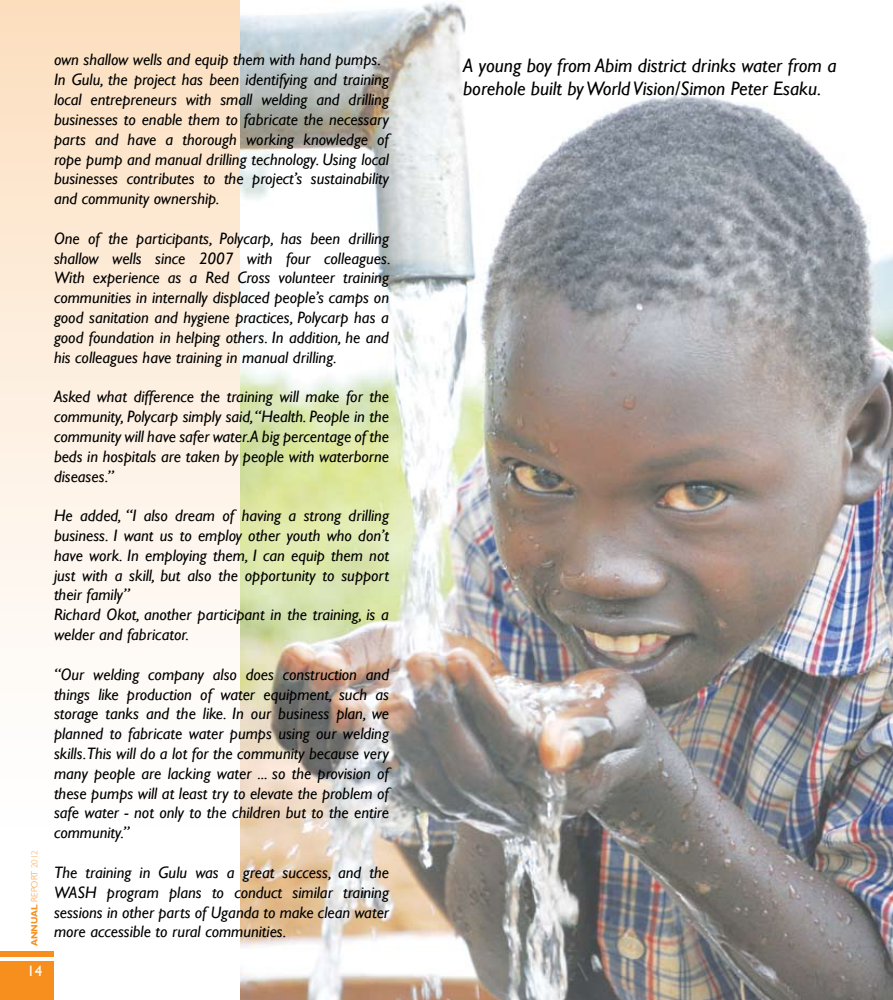
<style>
.page{position:relative;width:893px;height:1000px;background:#fff}
.page>*{position:absolute;margin:0;border:0;box-sizing:border-box;transform-origin:0 0}
.t1{font:italic 19.5px/23.4px "Gill Sans";color:#000}
.t2{font:italic 16.5px/19.8px "Gill Sans";color:#000;text-align:justify}
.t3{font:15px "Gill Sans";color:#fff}
.t4{font:700 9px "Gill Sans";color:#f78f1e}
.s1{font-family:"Gill Sans MT Pro";font-weight:300;color:#f89a34}
.s2{font-family:"Gill Sans MT Pro";font-weight:300;color:#f9ab56}
</style>
<div class="page">
<div style="left:0;top:0;width:893px;height:838px;background:linear-gradient(to bottom,#fcdfc0,#fff)"></div>
<div style="left:0;top:951px;width:54px;height:5px;background:#f78f1e"></div>
<div style="left:0;top:961px;width:54px;height:38px;background:#f78f1e"></div>
<img style="left:241px;top:0;width:652px;height:999px">
<p class="t4" style="left:29px;top:946px;width:98px;rotate:-90deg">ANNUAL <span class="s1">REPORT</span> <span class="s2">2012</span></p>
<p class="t3" style="left:27px;top:962px;width:16px">1 4</p>
<p class="t2" style="left:54px;top:50px;width:337px;text-align:left">own shallow wells and equip them with hand pumps.<br>In Gulu, the project has been identifying and training local entrepreneurs with small welding and drilling businesses to enable them to fabricate the necessary parts and have a thorough working knowledge of rope pump and manual drilling technology. Using local businesses contributes to the project’s sustainability and community ownership.</p>
<p class="t2" style="left:54px;top:228px;width:338px">One of the participants, Polycarp, has been drilling shallow wells since 2007 with four colleagues.<br>With experience as a Red Cross volunteer training communities in internally displaced people’s camps on good sanitation and hygiene practices, Polycarp has a good foundation in helping others. In addition, he and his colleagues have training in manual drilling.</p>
<p class="t2" style="left:54px;top:387px;width:337px">Asked what difference the training will make for the community, Polycarp simply said, “Health. People in the community will have safer water.A big percentage of the beds in hospitals are taken by people with waterborne diseases.”</p>
<p class="t2" style="left:54px;top:506px;width:337px;text-align:left">He added, “I also dream of having a strong drilling business. I want us to employ other youth who don’t have work. In employing them, I can equip them not just with a skill, but also the opportunity to support their family”<br>Richard Okot, another participant in the training, is a welder and fabricator.</p>
<p class="t2" style="left:54px;top:664px;width:337px">“Our welding company also does construction and things like production of water equipment, such as storage tanks and the like. In our business plan, we planned to fabricate water pumps using our welding skills.This will do a lot for the community because very many people are lacking water ... so the provision of these pumps will at least try to elevate the problem of safe water - not only to the children but to the entire community.”</p>
<p class="t2" style="left:54px;top:862px;width:337px">The training in Gulu was a great success, and the WASH program plans to conduct similar training sessions in other parts of Uganda to make clean water more accessible to rural communities.</p>
<p class="t1" style="left:463px;top:54px;width:375px">A young boy from Abim district drinks water from a borehole built by World Vision/Simon Peter Esaku.</p>
</div>
